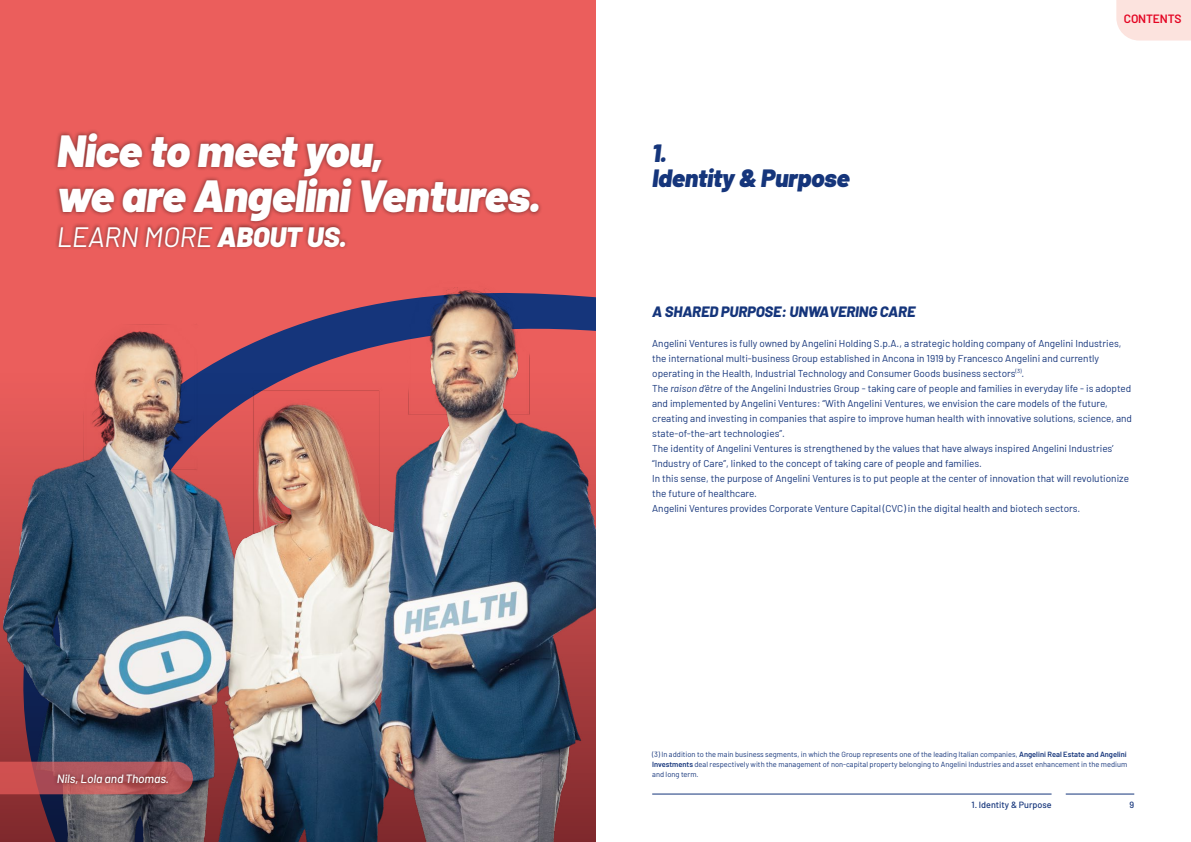
<style>
.page{position:relative;width:1191px;height:842px;background:#fff}
.page>*{position:absolute;margin:0;border:0;box-sizing:border-box;transform-origin:0 0}
.t1{font:italic 900 45px/45px "Barlow";letter-spacing:-.015em;color:#fff}
.t2{font:italic 28px "Barlow";letter-spacing:-.01em;color:#fff}
.t3{font:italic 900 25px/25px "Barlow";letter-spacing:-.015em;color:#15357b}
.t4{font:italic 800 15px "Barlow";letter-spacing:-.01em;color:#15357b}
.t5{font:italic 500 12px "Barlow";letter-spacing:-.01em;color:#fff}
.t6{font:600 12px "Barlow";letter-spacing:-.015em;color:#e40523}
.t7{font:10px/15px "Barlow";color:#15357b}
.t8{font:500 9px "Barlow";color:#15357b}
.t9{font:7.5px/10px "Barlow";color:#15357b;text-align:justify}
.s1{font-weight:900}
.s2{font-style:italic}
.s3{font-weight:600}
</style>
<div class="page">
<div style="left:0;top:0;width:595px;height:842px;background:#eb5e5c"></div>
<img style="left:0;top:287px;width:595px;height:555px">
<hr style="left:1065px;top:794px;width:69px;height:1px;background:#15357b">
<hr style="left:652px;top:794px;width:399px;height:1px;background:#15357b">
<div style="left:53px;top:128px;width:490px;height:97px;background:#000;opacity:.5"></div>
<div style="left:55px;top:222px;width:294px;height:28px;background:#000;opacity:.49"></div>
<svg style="left:0;top:762px;width:193px;height:32px;background:#b85458"></svg>
<div style="left:53px;top:769px;width:119px;height:18px;background:#000;opacity:.49"></div>
<div style="left:1116px;top:0;width:75px;height:41px;background:#fce3de"></div>
<h1 class="t1" style="left:57px;top:125px;width:486px">Nice to meet you,<br>we are Angelini Ventures.</h1>
<h2 class="t2" style="left:57px;top:216px;width:291px">LEARN MORE <span class="s1">ABOUT US.</span></h2>
<p class="t5" style="left:57px;top:769px;width:114px">Nils, Lola and Thomas.</p>
<h3 class="t3" style="left:652px;top:138px;width:199px">1.<br>Identity &amp; Purpose</h3>
<h3 class="t4" style="left:652px;top:300px;width:265px">A SHARED PURPOSE: UNWAVERING CARE</h3>
<p class="t6" style="left:1124px;top:10px;width:59px">CONTENTS</p>
<p class="t7" style="left:652px;top:335px;width:481px">Angelini Ventures is fully owned by Angelini Holding S.p.A., a strategic holding company of Angelini Industries, the international multi-business Group established in Ancona in 1919 by Francesco Angelini and currently operating in the Health, Industrial Technology and Consumer Goods business sectors<sup>(3)</sup>.<br>The <span class="s2">raison d’être</span> of the Angelini Industries Group - taking care of people and families in everyday life - is adopted and implemented by Angelini Ventures: “With Angelini Ventures, we envision the care models of the future, creating and investing in companies that aspire to improve human health with innovative solutions, science, and state-of-the-art technologies”.<br>The identity of Angelini Ventures is strengthened by the values that have always inspired Angelini Industries’ “Industry of Care”, linked to the concept of taking care of people and families.<br>In this sense, the purpose of Angelini Ventures is to put people at the center of innovation that will revolutionize the future of healthcare.<br>Angelini Ventures provides Corporate Venture Capital (CVC) in the digital health and biotech sectors.</p>
<p class="t9" style="left:652px;top:748px;width:476px">(3) In addition to the main business segments, in which the Group represents one of the leading Italian companies, <span class="s3">Angelini Real Estate and Angelini Investments</span> deal respectively with the management of non-capital property belonging to Angelini Industries and asset enhancement in the medium and long term.</p>
<p class="t8" style="left:971px;top:798px;width:82px">1. Identity &amp; Purpose</p>
<p class="t8" style="left:1129px;top:798px;width:6px">9</p>
</div>
